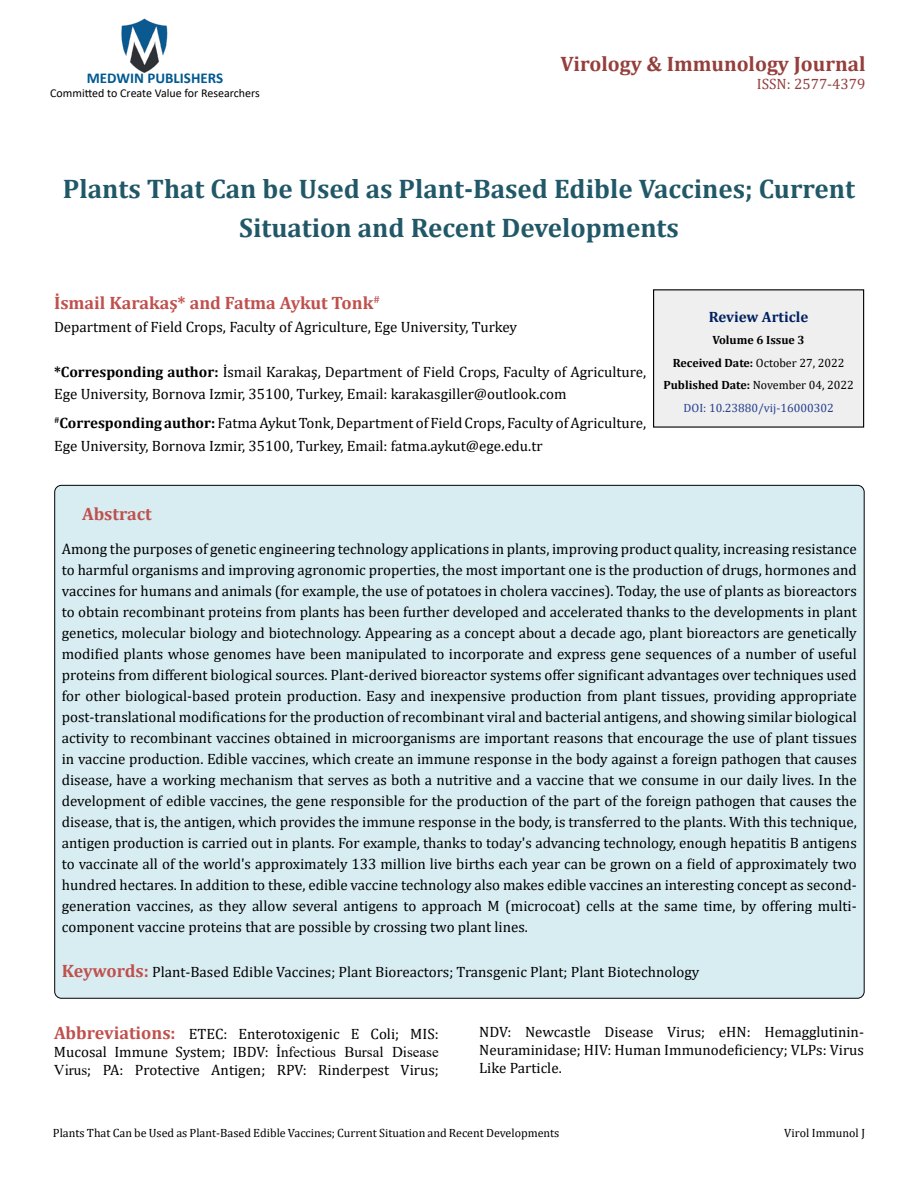
<style>
.page{position:relative;width:918px;height:1188px;background:#fff}
.page>*{position:absolute;margin:0;border:0;box-sizing:border-box;transform-origin:0 0}
.t1{font:700 27px/39px "Cambria";color:#215868;text-align:center}
.t2{font:700 21px "Cambria";color:#953f3c}
.t3{font:700 18px "Cambria";color:#c0504d}
.t4{font:15px/21px "Cambria";color:#000;text-align:justify}
.t5{font:700 15px "Calibri";color:#005991}
.t6{font:15px "Cambria";color:#953f3c}
.t7{font:700 15px "Cambria";color:#002060}
.t8{font:12px "Cambria";color:#000}
.t9{font:700 12px/22.5px "Cambria";color:#000;text-align:center}
.t10{font:12px "Calibri";color:#000}
.s1{font-weight:700}
.s2{font-weight:400}
.s3{font-weight:400;color:#25408f}
.s4{font-weight:700;font-size:18px;color:#c0504d}
.s5{font-family:"Times New Roman"}
</style>
<div class="page">
<img style="left:121px;top:18px;width:47px;height:55px">
<div style="left:654px;top:290px;width:210px;height:137px;background:#efefef"></div>
<div style="left:653px;top:289px;width:211px;height:139px;border:1px solid #000"></div>
<div style="left:55px;top:485px;width:809px;height:513px;background:#d8edf2;border-radius:7px"></div>
<p class="t5" style="left:87px;top:67px;width:138px">MEDWIN PUBLISHERS</p>
<p class="t10" style="left:50px;top:85px;width:211px">Committed to Create Value for Researchers</p>
<h2 class="t2" style="left:560px;top:49px;width:307px">Virology &amp; Immunology Journal</h2>
<p class="t6" style="left:757px;top:75px;width:110px">ISSN: 2577-4379</p>
<h1 class="t1" style="left:63px;top:169px;width:794px">Plants That Can be Used as Plant-Based Edible Vaccines; Current<br>Situation and Recent Developments</h1>
<p class="t3" style="left:54px;top:290px;width:327px">İsmail Karakaş* and Fatma Aykut Tonk<sup>#</sup></p>
<p class="t4" style="left:54px;top:316px;width:465px">Department of Field Crops, Faculty of Agriculture, Ege University, Turkey</p>
<p class="t4" style="left:54px;top:360px;width:594px;line-height:22.5px"><span class="s1">*Corresponding author:</span> İsmail Karakaş, Department of Field Crops, Faculty of Agriculture,<br>Ege University, Bornova Izmir, 35100, Turkey, Email: karakasgiller@outlook.com</p>
<p class="t4" style="left:54px;top:412px;width:594px;line-height:22.5px"><sup>#</sup><span class="s1">Corresponding author:</span> Fatma Aykut Tonk, Department of Field Crops, Faculty of Agriculture,<br>Ege University, Bornova Izmir, 35100, Turkey, Email: fatma.aykut@ege.edu.tr</p>
<p class="t7" style="left:709px;top:306px;width:101px">Review Article</p>
<p class="t9" style="left:663px;top:328px;width:192px">Volume 6 Issue 3<br>Received Date: <span class="s2">October 27, 2022<br></span>Published Date: <span class="s2">November 04, 2022<br></span><span class="s3">DOI: 10.23880/vij-16000302</span></p>
<p class="t3" style="left:82px;top:501px;width:71px">Abstract</p>
<p class="t4" style="left:62px;top:539px;width:797px">Among the purposes of genetic engineering technology applications in plants, improving product quality, increasing resistance to harmful organisms and improving agronomic properties, the most important one is the production of drugs, hormones and vaccines for humans and animals (for example, the use of potatoes in cholera vaccines). Today, the use of plants as bioreactors to obtain recombinant proteins from plants has been further developed and accelerated thanks to the developments in plant genetics, molecular biology and biotechnology. Appearing as a concept about a decade ago, plant bioreactors are genetically modified plants whose genomes have been manipulated to incorporate and express gene sequences of a number of useful proteins from different biological sources. Plant-derived bioreactor systems offer significant advantages over techniques used for other biological-based protein production. Easy and inexpensive production from plant tissues, providing appropriate post-translational modifications for the production of recombinant viral and bacterial antigens, and showing similar biological activity to recombinant vaccines obtained in microorganisms are important reasons that encourage the use of plant tissues in vaccine production. Edible vaccines, which create an immune response in the body against a foreign pathogen that causes disease, have a working mechanism that serves as both a nutritive and a vaccine that we consume in our daily lives. In the development of edible vaccines, the gene responsible for the production of the part of the foreign pathogen that causes the disease, that is, the antigen, which provides the immune response in the body, is transferred to the plants. With this technique, antigen production is carried out in plants. For example, thanks to today's advancing technology, enough hepatitis B antigens to vaccinate all of the world's approximately 133 million live births each year can be grown on a field of approximately two hundred hectares. In addition to these, edible vaccine technology also makes edible vaccines an interesting concept as second&shy;generation vaccines, as they allow several antigens to approach M (microcoat) cells at the same time, by offering multi&shy;component vaccine proteins that are possible by crossing two plant lines.</p>
<p class="t4" style="left:62px;top:962px;width:639px"><span class="s4">Keywords:</span> Plant-Based Edible Vaccines; Plant Bioreactors; Transgenic Plant; Plant Biotechnology</p>
<p class="t4" style="left:54px;top:1025px;width:386px;line-height:18px"><span class="s4">Abbreviations:</span> ETEC: Enterotoxigenic E Coli; MIS:<br>Mucosal Immune System; IBDV: <span class="s5">İnfectious Bursal Disease Virus</span>; PA: Protective Antigen; RPV: Rinderpest Virus;</p>
<p class="t4" style="left:479px;top:1022px;width:386px;line-height:18px">NDV: Newcastle Disease Virus; eHN: Hemagglutinin-Neuraminidase; HIV: Human Immunodeficiency; VLPs: Virus Like Particle.</p>
<p class="t8" style="left:53px;top:1126px;width:508px">Plants That Can be Used as Plant-Based Edible Vaccines; Current Situation and Recent Developments</p>
<p class="t8" style="left:784px;top:1126px;width:82px">Virol Immunol J</p>
</div>
